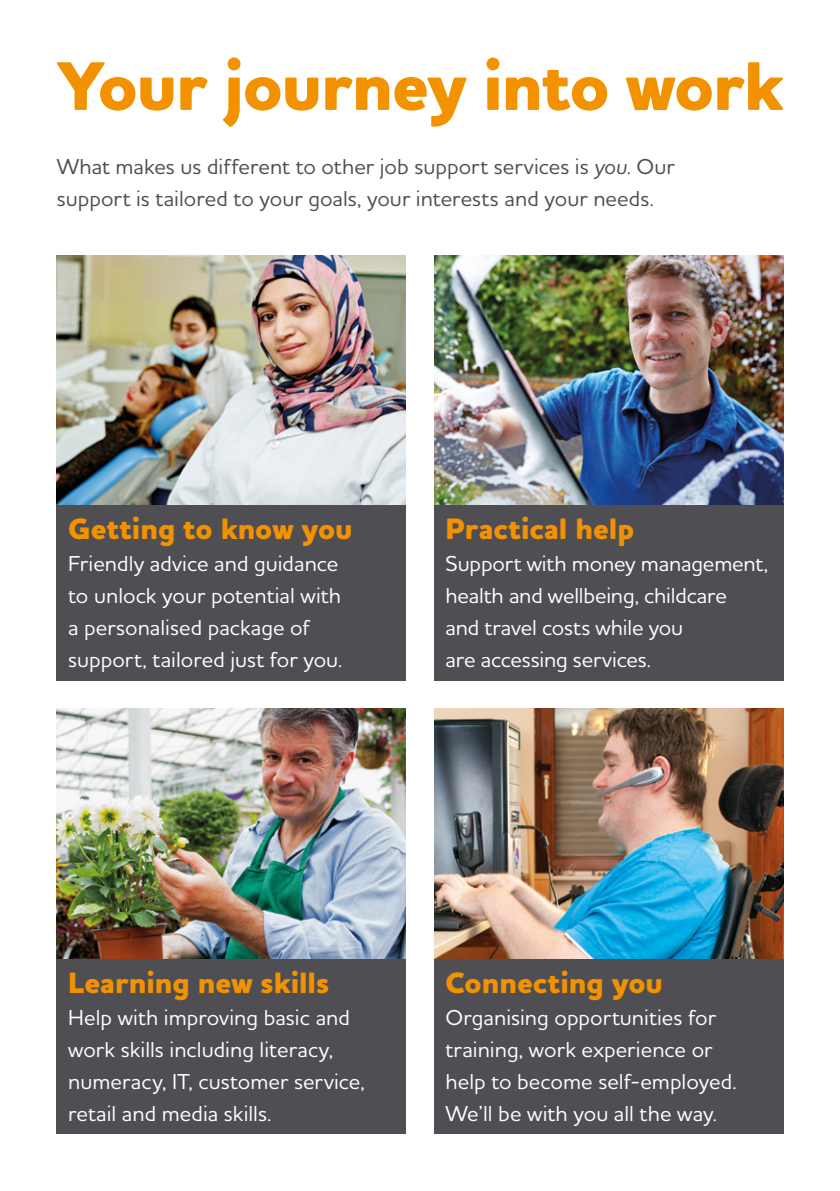
<style>
.page{position:relative;width:840px;height:1191px;background:#fff}
.page>*{position:absolute;margin:0;border:0;box-sizing:border-box;transform-origin:0 0}
.t1{font:800 70px "Houschka Pro";letter-spacing:-.015em;color:#f39200}
.t2{font:800 30px "Houschka Pro";color:#f39200}
.t3{font:500 22px/32px "Houschka Pro";color:#fff}
.t4{font:500 22px/32px "Houschka Pro";color:#4f4f53}
.s1{font-style:italic}
</style>
<div class="page">
<img style="left:57px;top:255px;width:348px;height:250px">
<div style="left:434px;top:958px;width:348px;height:176px;background:#4f4f53"></div>
<div style="left:57px;top:505px;width:348px;height:175px;background:#4f4f53"></div>
<div style="left:57px;top:958px;width:348px;height:176px;background:#4f4f53"></div>
<img style="left:57px;top:709px;width:348px;height:249px">
<div style="left:434px;top:505px;width:348px;height:175px;background:#4f4f53"></div>
<img style="left:434px;top:255px;width:348px;height:250px">
<img style="left:434px;top:709px;width:348px;height:249px">
<h1 class="t1" style="left:57px;top:40px;width:727px">Your journey into work</h1>
<p class="t4" style="left:57px;top:150px;width:619px">What makes us different to other job support services is <span class="s1">you</span>. Our support is tailored to your goals, your interests and your needs.</p>
<h2 class="t2" style="left:68px;top:509px;width:286px">Getting to know you</h2>
<p class="t3" style="left:68px;top:547px;width:275px">Friendly advice and guidance to unlock your potential with a personalised package of support, tailored just for you.</p>
<h2 class="t2" style="left:445px;top:509px;width:190px">Practical help</h2>
<p class="t3" style="left:445px;top:547px;width:324px">Support with money management, health and wellbeing, childcare<br>and travel costs while you<br>are accessing services.</p>
<h2 class="t2" style="left:68px;top:962px;width:263px">Learning new skills</h2>
<p class="t3" style="left:68px;top:1000px;width:298px">Help with improving basic and work skills including literacy, numeracy, IT, customer service, retail and media skills.</p>
<h2 class="t2" style="left:445px;top:962px;width:219px">Connecting you</h2>
<p class="t3" style="left:445px;top:1000px;width:292px">Organising opportunities for training, work experience or help to become self-employed.<br>We’ll be with you all the way.</p>
</div>
